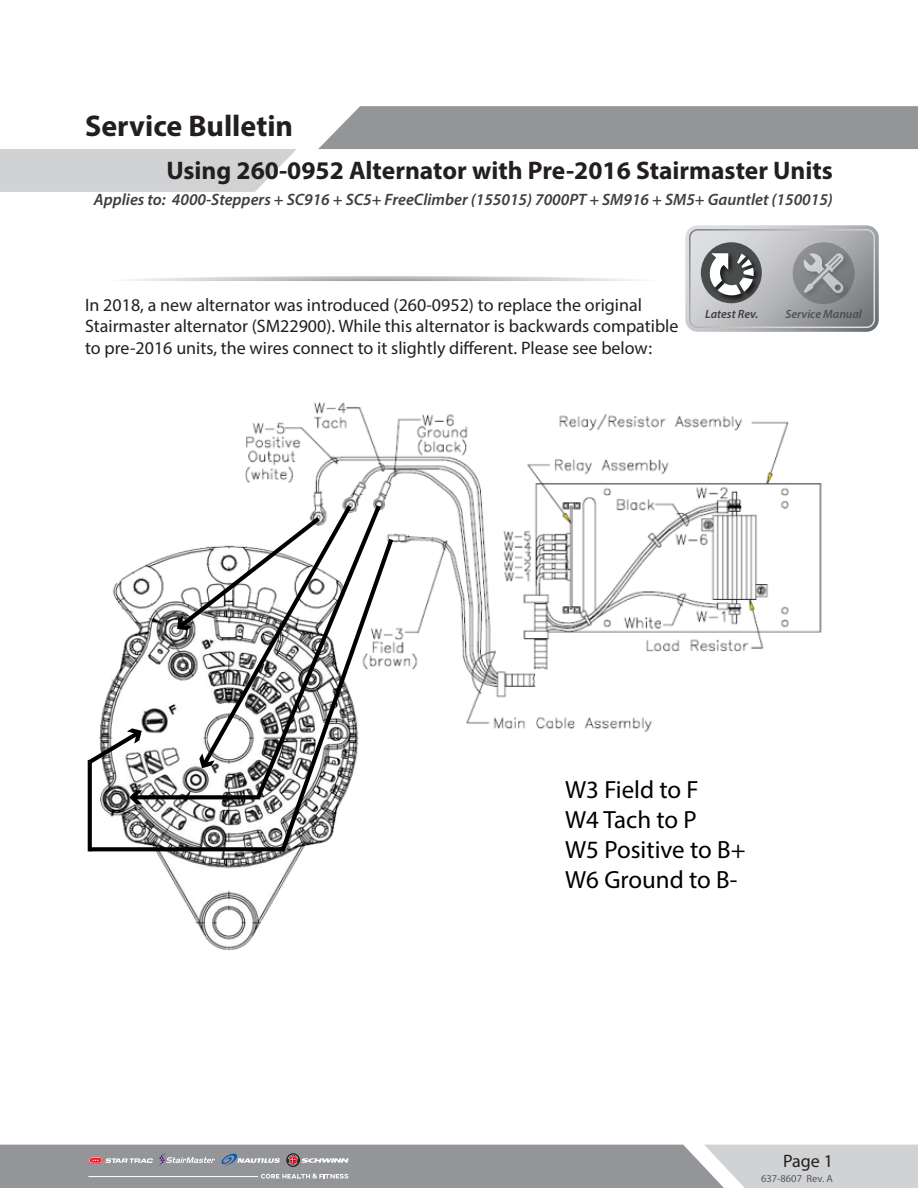
<style>
.page{position:relative;width:918px;height:1188px;background:#fff}
.page>*{position:absolute;margin:0;border:0;box-sizing:border-box;transform-origin:0 0}
.Header_Title{font:700 30px "Myriad Pro";color:#231f20}
.TOC_-_Tech_Doc_Title{font:700 25.5px "Myriad Pro";color:#231f20}
.t1{font:24.9px/30px "Myriad Pro";color:#000}
.Body_Text{font:18px/21.6px "Myriad Pro";color:#231f20}
.Tech_Doc_Product_Lis{font:italic 600 16.5px "Myriad Pro";color:#3e3e3f}
.Tech_Doc_Product_Lis-2{font:italic 600 12px "Myriad Pro";color:#3e3e3f}
.Footer_Document_Cont{font:10.5px "Myriad Pro";color:#57585a}
</style>
<div class="page">
<div style="left:318px;top:106px;width:600px;height:43px;background:#939598"></div>
<div style="left:0;top:149px;width:297px;height:43px;background:#d1d2d4"></div>
<svg style="left:0;top:1145px;width:918px;height:43px;background:#a4a5a8"></svg>
<svg style="left:127px;top:276px;width:513px;height:5px"></svg>
<svg style="left:685px;top:225px;width:194px;height:107px;background:#a6a8aa"></svg>
<img style="left:98px;top:402px;width:724px;height:548px">
<svg style="left:142px;top:795px;width:33px;height:4px"></svg>
<svg style="left:129px;top:790px;width:13px;height:14px"></svg>
<svg style="left:175px;top:501px;width:222px;height:354px"></svg>
<svg style="left:92px;top:847px;width:193px;height:4px"></svg>
<svg style="left:88px;top:768px;width:4px;height:83px"></svg>
<svg style="left:87px;top:728px;width:56px;height:40px"></svg>
<p class="Header_Title" style="left:85px;top:106px;width:210px">Service Bulletin</p>
<p class="TOC_-_Tech_Doc_Title" style="left:167px;top:154px;width:668px">Using 260-0952 Alternator with Pre-2016 Stairmaster Units</p>
<p class="Tech_Doc_Product_Lis" style="left:94px;top:189px;width:741px">Applies to: 4000-Steppers + SC916 + SC5+ FreeClimber (155015) 7000PT + SM916 + SM5+ Gauntlet (150015)</p>
<p class="Body_Text" style="left:85px;top:294px;width:595px">In 2018, a new alternator was introduced (260-0952) to replace the original<br>Stairmaster alternator (SM22900). While this alternator is backwards compatible to pre-2016 units, the wires connect to it slightly different. Please see below:</p>
<p class="Tech_Doc_Product_Lis-2" style="left:705px;top:306px;width:55px">Latest Rev.</p>
<p class="Tech_Doc_Product_Lis-2" style="left:785px;top:306px;width:78px">Service Manual</p>
<p class="t1" style="left:565px;top:775px;width:182px">W3 Field to F<br>W4 Tach to P<br>W5 Positive to B+<br>W6 Ground to B-</p>
<p class="Body_Text" style="left:783px;top:1150px;width:51px">Page 1</p>
<p class="Footer_Document_Cont" style="left:761px;top:1172px;width:73px">637-8607 Rev. A</p>
</div>
